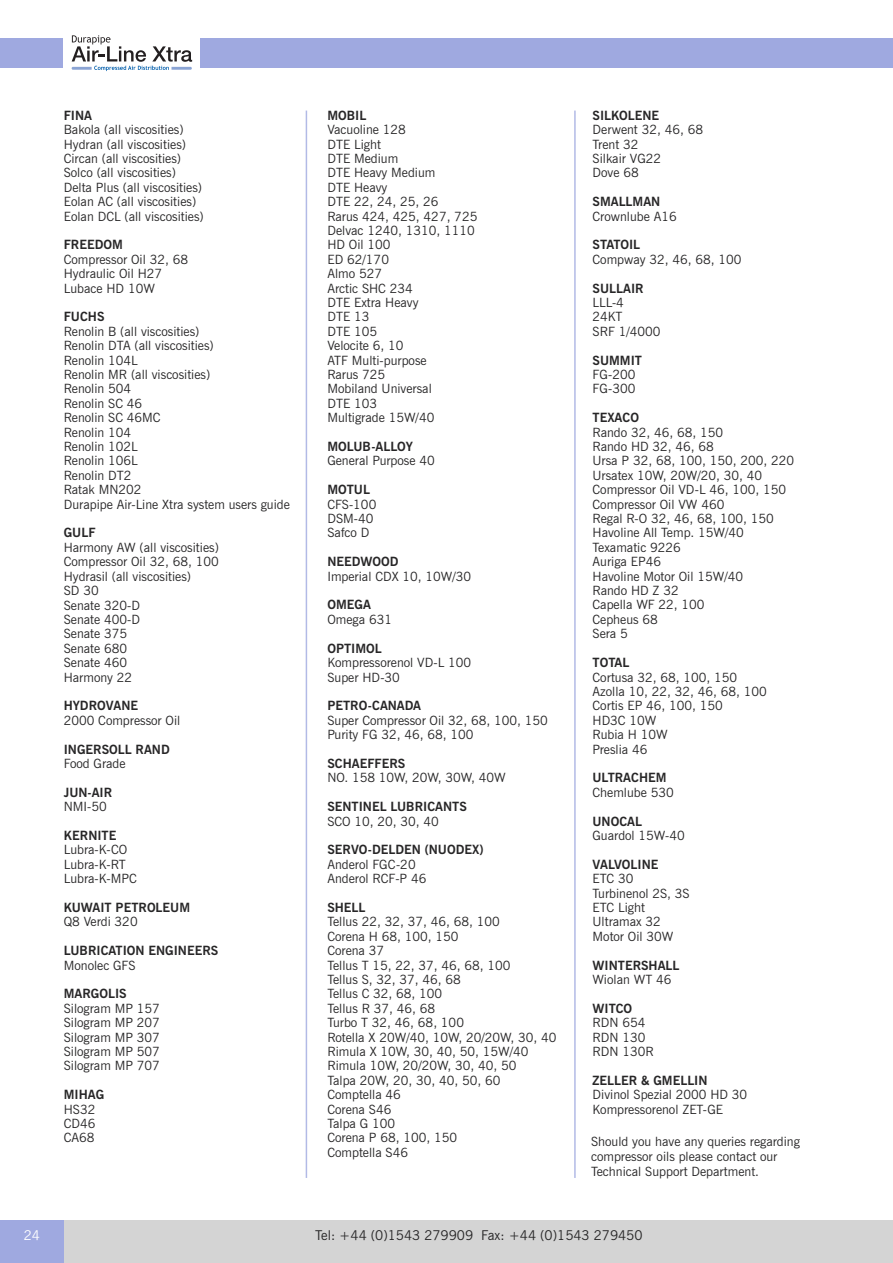
<style>
.page{position:relative;width:893px;height:1263px;background:#fff}
.page>*{position:absolute;margin:0;border:0;box-sizing:border-box;transform-origin:0 0}
.t1{font:13.5px "News Gothic BT";color:#272627}
.t2{font:13.5px "News Gothic BT";color:#fff}
.t3{font:12.75px/14.4px "News Gothic BT";color:#272627}
.t4{font:700 12.75px "News Gothic BT";color:#272627}
</style>
<div class="page">
<div style="left:0;top:1220px;width:893px;height:43px;background:#d4d4d4"></div>
<div style="left:0;top:1220px;width:64px;height:43px;background:#9fa9e0"></div>
<div style="left:0;top:38px;width:893px;height:30px;background:#9fa9e0"></div>
<div style="left:64px;top:17px;width:136px;height:73px;background:#fff"></div>
<svg style="left:72px;top:35px;width:120px;height:36px"></svg>
<hr style="left:306px;top:111px;width:1px;height:1067px;background:#b2bae6">
<hr style="left:574px;top:111px;width:2px;height:1067px;background:#b2bae6">
<p class="t4" style="left:64px;top:111px;width:30px">FINA</p>
<p class="t3" style="left:64px;top:124px;width:141px">Bakola (all viscosities)<br>Hydran (all viscosities)<br>Circan (all viscosities)<br>Solco (all viscosities)<br>Delta Plus (all viscosities)<br>Eolan AC (all viscosities)<br>Eolan DCL (all viscosities)</p>
<p class="t4" style="left:64px;top:240px;width:61px">FREEDOM</p>
<p class="t3" style="left:64px;top:253px;width:126px">Compressor Oil 32, 68<br>Hydraulic Oil H27<br>Lubace HD 10W</p>
<p class="t4" style="left:64px;top:312px;width:42px">FUCHS</p>
<p class="t3" style="left:64px;top:325px;width:228px">Renolin B (all viscosities)<br>Renolin DTA (all viscosities)<br>Renolin 104L<br>Renolin MR (all viscosities)<br>Renolin 504<br>Renolin SC 46<br>Renolin SC 46MC<br>Renolin 104<br>Renolin 102L<br>Renolin 106L<br>Renolin DT2<br>Ratak MN202<br>Durapipe Air-Line Xtra system users guide</p>
<p class="t4" style="left:64px;top:528px;width:33px">GULF</p>
<p class="t3" style="left:64px;top:541px;width:157px">Harmony AW (all viscosities)<br>Compressor Oil 32, 68, 100<br>Hydrasil (all viscosities)<br>SD 30<br>Senate 320-D<br>Senate 400-D<br>Senate 375<br>Senate 680<br>Senate 460<br>Harmony 22</p>
<p class="t4" style="left:64px;top:701px;width:76px">HYDROVANE</p>
<p class="t3" style="left:64px;top:714px;width:118px">2000 Compressor Oil</p>
<p class="t4" style="left:64px;top:744px;width:108px">INGERSOLL RAND</p>
<p class="t3" style="left:64px;top:757px;width:63px">Food Grade</p>
<p class="t4" style="left:64px;top:787px;width:50px">JUN-AIR</p>
<p class="t3" style="left:64px;top:800px;width:44px">NMI-50</p>
<p class="t4" style="left:64px;top:831px;width:54px">KERNITE</p>
<p class="t3" style="left:64px;top:844px;width:75px">Lubra-K-CO<br>Lubra-K-RT<br>Lubra-K-MPC</p>
<p class="t4" style="left:64px;top:903px;width:128px">KUWAIT PETROLEUM</p>
<p class="t3" style="left:64px;top:916px;width:75px">Q8 Verdi 320</p>
<p class="t4" style="left:64px;top:946px;width:156px">LUBRICATION ENGINEERS</p>
<p class="t3" style="left:64px;top:959px;width:73px">Monolec GFS</p>
<p class="t4" style="left:64px;top:989px;width:64px">MARGOLIS</p>
<p class="t3" style="left:64px;top:1002px;width:98px;text-align:justify">Silogram MP 157<br>Silogram MP 207<br>Silogram MP 307<br>Silogram MP 507<br>Silogram MP 707</p>
<p class="t4" style="left:64px;top:1090px;width:42px">MIHAG</p>
<p class="t3" style="left:64px;top:1103px;width:33px;text-align:justify">HS32<br>CD46<br>CA68</p>
<p class="t4" style="left:327px;top:111px;width:40px">MOBIL</p>
<p class="t3" style="left:327px;top:124px;width:151px">Vacuoline 128<br>DTE Light<br>DTE Medium<br>DTE Heavy Medium<br>DTE Heavy<br>DTE 22, 24, 25, 26<br>Rarus 424, 425, 427, 725<br>Delvac 1240, 1310, 1110<br>HD Oil 100<br>ED 62/170<br>Almo 527<br>Arctic SHC 234<br>DTE Extra Heavy<br>DTE 13<br>DTE 105<br>Velocite 6, 10<br>ATF Multi-purpose<br>Rarus 725<br>Mobiland Universal<br>DTE 103<br>Multigrade 15W/40</p>
<p class="t4" style="left:327px;top:442px;width:87px">MOLUB-ALLOY</p>
<p class="t3" style="left:327px;top:455px;width:109px">General Purpose 40</p>
<p class="t4" style="left:327px;top:485px;width:44px">MOTUL</p>
<p class="t3" style="left:327px;top:498px;width:50px">CFS-100<br>DSM-40<br>Safco D</p>
<p class="t4" style="left:327px;top:557px;width:72px">NEEDWOOD</p>
<p class="t3" style="left:327px;top:570px;width:145px">Imperial CDX 10, 10W/30</p>
<p class="t4" style="left:327px;top:600px;width:45px">OMEGA</p>
<p class="t3" style="left:327px;top:613px;width:66px">Omega 631</p>
<p class="t4" style="left:327px;top:643px;width:56px">OPTIMOL</p>
<p class="t3" style="left:327px;top:656px;width:145px">Kompressorenol VD-L 100<br>Super HD-30</p>
<p class="t4" style="left:327px;top:701px;width:95px">PETRO-CANADA</p>
<p class="t3" style="left:327px;top:714px;width:222px">Super Compressor Oil 32, 68, 100, 150<br>Purity FG 32, 46, 68, 100</p>
<p class="t4" style="left:327px;top:759px;width:80px">SCHAEFFERS</p>
<p class="t3" style="left:327px;top:772px;width:180px">NO. 158 10W, 20W, 30W, 40W</p>
<p class="t4" style="left:327px;top:802px;width:141px">SENTINEL LUBRICANTS</p>
<p class="t3" style="left:327px;top:815px;width:113px">SCO 10, 20, 30, 40</p>
<p class="t4" style="left:327px;top:845px;width:158px">SERVO-DELDEN (NUODEX)</p>
<p class="t3" style="left:327px;top:858px;width:100px">Anderol FGC-20<br>Anderol RCF-P 46</p>
<p class="t4" style="left:327px;top:903px;width:40px">SHELL</p>
<p class="t3" style="left:327px;top:916px;width:231px">Tellus 22, 32, 37, 46, 68, 100<br>Corena H 68, 100, 150<br>Corena 37<br>Tellus T 15, 22, 37, 46, 68, 100<br>Tellus S, 32, 37, 46, 68<br>Tellus C 32, 68, 100<br>Tellus R 37, 46, 68<br>Turbo T 32, 46, 68, 100<br>Rotella X 20W/40, 10W, 20/20W, 30, 40<br>Rimula X 10W, 30, 40, 50, 15W/40<br>Rimula 10W, 20/20W, 30, 40, 50<br>Talpa 20W, 20, 30, 40, 50, 60<br>Comptella 46<br>Corena S46<br>Talpa G 100<br>Corena P 68, 100, 150<br>Comptella S46</p>
<p class="t4" style="left:593px;top:111px;width:68px">SILKOLENE</p>
<p class="t3" style="left:593px;top:124px;width:112px">Derwent 32, 46, 68<br>Trent 32<br>Silkair VG22<br>Dove 68</p>
<p class="t4" style="left:593px;top:197px;width:69px">SMALLMAN</p>
<p class="t3" style="left:593px;top:210px;width:86px">Crownlube A16</p>
<p class="t4" style="left:593px;top:240px;width:49px">STATOIL</p>
<p class="t3" style="left:593px;top:253px;width:150px">Compway 32, 46, 68, 100</p>
<p class="t4" style="left:593px;top:283px;width:53px">SULLAIR</p>
<p class="t3" style="left:593px;top:296px;width:69px">LLL-4<br>24KT<br>SRF 1/4000</p>
<p class="t4" style="left:593px;top:355px;width:51px">SUMMIT</p>
<p class="t3" style="left:593px;top:368px;width:44px">FG-200<br>FG-300</p>
<p class="t4" style="left:593px;top:413px;width:48px">TEXACO</p>
<p class="t3" style="left:593px;top:426px;width:203px">Rando 32, 46, 68, 150<br>Rando HD 32, 46, 68<br>Ursa P 32, 68, 100, 150, 200, 220<br>Ursatex 10W, 20W/20, 30, 40<br>Compressor Oil VD-L 46, 100, 150<br>Compressor Oil VW 460<br>Regal R-O 32, 46, 68, 100, 150<br>Havoline All Temp. 15W/40<br>Texamatic 9226<br>Auriga EP46<br>Havoline Motor Oil 15W/40<br>Rando HD Z 32<br>Capella WF 22, 100<br>Cepheus 68<br>Sera 5</p>
<p class="t4" style="left:593px;top:658px;width:38px">TOTAL</p>
<p class="t3" style="left:593px;top:671px;width:176px">Cortusa 32, 68, 100, 150<br>Azolla 10, 22, 32, 46, 68, 100<br>Cortis EP 46, 100, 150<br>HD3C 10W<br>Rubia H 10W<br>Preslia 46</p>
<p class="t4" style="left:593px;top:773px;width:75px">ULTRACHEM</p>
<p class="t3" style="left:593px;top:786px;width:83px">Chemlube 530</p>
<p class="t4" style="left:593px;top:816px;width:51px">UNOCAL</p>
<p class="t3" style="left:593px;top:829px;width:94px">Guardol 15W-40</p>
<p class="t4" style="left:593px;top:859px;width:67px">VALVOLINE</p>
<p class="t3" style="left:593px;top:872px;width:99px">ETC 30<br>Turbinenol 2S, 3S<br>ETC Light<br>Ultramax 32<br>Motor Oil 30W</p>
<p class="t4" style="left:593px;top:960px;width:88px">WINTERSHALL</p>
<p class="t3" style="left:593px;top:973px;width:80px">Wiolan WT 46</p>
<p class="t4" style="left:593px;top:1003px;width:41px">WITCO</p>
<p class="t3" style="left:593px;top:1016px;width:63px">RDN 654<br>RDN 130<br>RDN 130R</p>
<p class="t4" style="left:593px;top:1075px;width:117px">ZELLER &amp; GMELLIN</p>
<p class="t3" style="left:593px;top:1088px;width:156px">Divinol Spezial 2000 HD 30<br>Kompressorenol ZET-GE</p>
<p class="t3" style="left:591px;top:1135px;width:210px;line-height:15px">Should you have any queries regarding compressor oils please contact our<br>Technical Support Department.</p>
<p class="t2" style="left:24px;top:1230px;width:18px">24</p>
<p class="t1" style="left:315px;top:1230px;width:329px">Tel: +44 (0)1543 279909 Fax: +44 (0)1543 279450</p>
</div>
